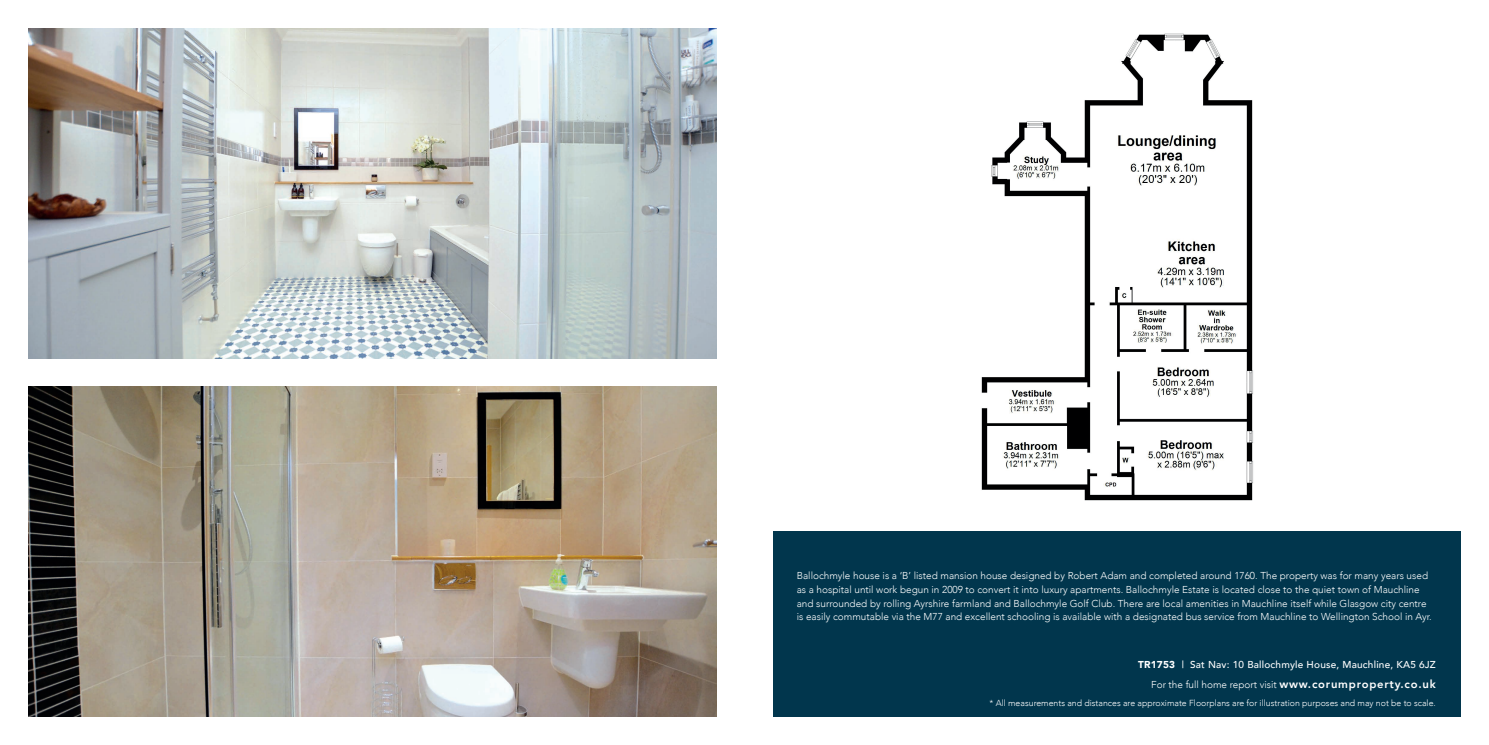
<style>
.page{position:relative;width:1489px;height:745px;background:#fff}
.page>*{position:absolute;margin:0;border:0;box-sizing:border-box;transform-origin:0 0}
.t1{font:300 10px/13.8px "Avenir";color:#fff}
.t2{font:500 10px/20px "Avenir";letter-spacing:.02em;color:#fff;text-align:right}
.t3{font:300 8.75px "Avenir";color:#fff}
.s1{font-weight:900}
.s2{font-weight:300}
.s3{font-weight:800;font-size:11.25px}
</style>
<div class="page">
<div style="left:772px;top:531px;width:688px;height:185px;background:#01364d"></div>
<img style="left:981px;top:33px;width:273px;height:468px">
<img style="left:28px;top:386px;width:688px;height:330px">
<img style="left:28px;top:28px;width:688px;height:330px">
<p class="t1" style="left:796px;top:568px;width:636px">Ballochmyle house is a ‘B’ listed mansion house designed by Robert Adam and completed around 1760. The property was for many years used as a hospital until work begun in 2009 to convert it into luxury apartments. Ballochmyle Estate is located close to the quiet town of Mauchline and surrounded by rolling Ayrshire farmland and Ballochmyle Golf Club. There are local amenities in Mauchline itself while Glasgow city centre is easily commutable via the M77 and excellent schooling is available with a designated bus service from Mauchline to Wellington School in Ayr.</p>
<p class="t2" style="left:1138px;top:653px;width:299px"><span class="s1">TR1753</span> | Sat Nav: 10 Ballochmyle House, Mauchline, KA5 6JZ<br><span class="s2">For the full home report visit</span> <span class="s3">www.corumproperty.co.uk</span></p>
<p class="t3" style="left:989px;top:697px;width:448px">* All measurements and distances are approximate Floorplans are for illustration purposes and may not be to scale.</p>
</div>
